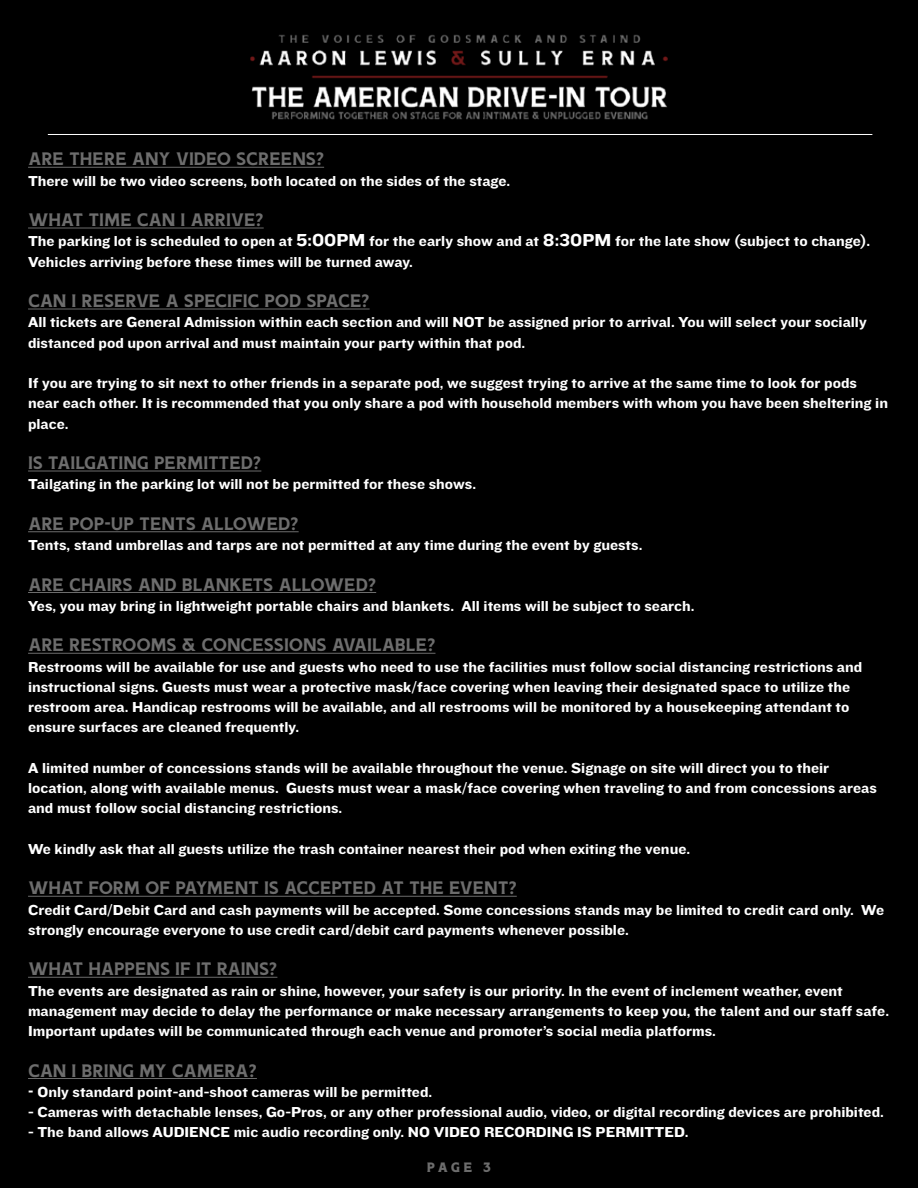
<style>
.page{position:relative;width:918px;height:1188px;background:#000}
.page>*{position:absolute;margin:0;border:0;box-sizing:border-box;transform-origin:0 0}
.t1{font:18px "Neilvard One";letter-spacing:-.02em;color:#6d6d6d}
.t2{font:15px/20.2px "Knockout HTF52 Cruiserweight";color:#fff}
.t3{font:13.5px "Neilvard Semibold One";color:#6d6d6d}
.s1{font-size:18px}
.s2{font-family:"Neilvard One"}
</style>
<div class="page">
<hr style="left:28px;top:167px;width:296px;height:1px;background:#6d6d6d">
<hr style="left:28px;top:228px;width:236px;height:1px;background:#6d6d6d">
<hr style="left:28px;top:309px;width:342px;height:1px;background:#6d6d6d">
<hr style="left:28px;top:471px;width:233px;height:1px;background:#6d6d6d">
<hr style="left:28px;top:531px;width:271px;height:1px;background:#6d6d6d">
<hr style="left:28px;top:592px;width:348px;height:1px;background:#6d6d6d">
<hr style="left:28px;top:653px;width:407px;height:1px;background:#6d6d6d">
<hr style="left:28px;top:896px;width:489px;height:1px;background:#6d6d6d">
<hr style="left:28px;top:977px;width:249px;height:1px;background:#6d6d6d">
<hr style="left:28px;top:1078px;width:229px;height:1px;background:#6d6d6d">
<img style="left:250px;top:34px;width:418px;height:86px">
<hr style="left:48px;top:134px;width:824px;height:1px;background:#fff">
<p class="t1" style="left:28px;top:146px;width:298px">ARE THERE ANY VIDEO SCREENS?</p>
<p class="t2" style="left:28px;top:171px;width:484px">There will be two video screens, both located on the sides of the stage.</p>
<p class="t1" style="left:28px;top:207px;width:237px">WHAT TIME CAN I ARRIVE?</p>
<p class="t2" style="left:28px;top:232px;width:844px">The parking lot is scheduled to open at <span class="s1">5:00PM</span> for the early show and at <span class="s1">8:30PM</span> for the late show (subject to change).<br>Vehicles arriving before these times will be turned away.</p>
<p class="t1" style="left:28px;top:288px;width:343px">CAN I RESERVE A SPECIFIC POD SPACE?</p>
<p class="t2" style="left:28px;top:313px;width:840px">All tickets are General Admission within each section and will NOT be assigned prior to arrival. You will select your socially distanced pod upon arrival and must maintain your party within that pod.</p>
<p class="t2" style="left:28px;top:373px;width:861px">If you are trying to sit next to other friends in a separate pod, we suggest trying to arrive at the same time to look for pods near each other. It is recommended that you only share a pod with household members with whom you have been sheltering in place.</p>
<p class="t1" style="left:28px;top:450px;width:235px">IS TAILGATING PERMITTED?</p>
<p class="t2" style="left:28px;top:475px;width:450px">Tailgating in the parking lot will not be permitted for these shows.</p>
<p class="t1" style="left:28px;top:510px;width:272px">ARE POP-UP TENTS ALLOWED?</p>
<p class="t2" style="left:28px;top:535px;width:616px">Tents, stand umbrellas and tarps are not permitted at any time during the event by guests.</p>
<p class="t1" style="left:28px;top:571px;width:350px">ARE CHAIRS AND BLANKETS ALLOWED?</p>
<p class="t2" style="left:28px;top:596px;width:668px">Yes, you may bring in lightweight portable chairs and blankets. All items will be subject to search.</p>
<p class="t1" style="left:28px;top:632px;width:409px">ARE RESTROOMS &amp; CONCESSIONS AVAILABLE?</p>
<p class="t2" style="left:28px;top:657px;width:836px">Restrooms will be available for use and guests who need to use the facilities must follow social distancing restrictions and instructional signs. Guests must wear a protective mask/face covering when leaving their designated space to utilize the restroom area. Handicap restrooms will be available, and all restrooms will be monitored by a housekeeping attendant to ensure surfaces are cleaned frequently.</p>
<p class="t2" style="left:28px;top:758px;width:850px">A limited number of concessions stands will be available throughout the venue. Signage on site will direct you to their location, along with available menus. Guests must wear a mask/face covering when traveling to and from concessions areas and must follow social distancing restrictions.</p>
<p class="t2" style="left:28px;top:839px;width:664px">We kindly ask that all guests utilize the trash container nearest their pod when exiting the venue.</p>
<p class="t1" style="left:28px;top:875px;width:490px">WHAT FORM OF PAYMENT IS ACCEPTED AT THE EVENT?</p>
<p class="t2" style="left:28px;top:900px;width:858px">Credit Card/Debit Card and cash payments will be accepted. Some concessions stands may be limited to credit card only. We strongly encourage everyone to use credit card/debit card payments whenever possible.</p>
<p class="t1" style="left:28px;top:956px;width:251px">WHAT HAPPENS IF IT RAINS?</p>
<p class="t2" style="left:28px;top:981px;width:863px">The events are designated as rain or shine, however, your safety is our priority. In the event of inclement weather, event management may decide to delay the performance or make necessary arrangements to keep you, the talent and our staff safe.<br>Important updates will be communicated through each venue and promoter’s social media platforms.</p>
<p class="t1" style="left:28px;top:1057px;width:230px">CAN I BRING MY CAMERA?</p>
<p class="t2" style="left:28px;top:1082px;width:406px"><span class="s2">-</span> Only standard point-and-shoot cameras will be permitted.</p>
<p class="t2" style="left:28px;top:1102px;width:857px">- Cameras with detachable lenses, Go-Pros, or any other professional audio, video, or digital recording devices are prohibited.</p>
<p class="t2" style="left:28px;top:1123px;width:662px">- The band allows AUDIENCE mic audio recording only. NO VIDEO RECORDING IS PERMITTED.</p>
<p class="t3" style="left:427px;top:1158px;width:66px">page 3</p>
</div>
